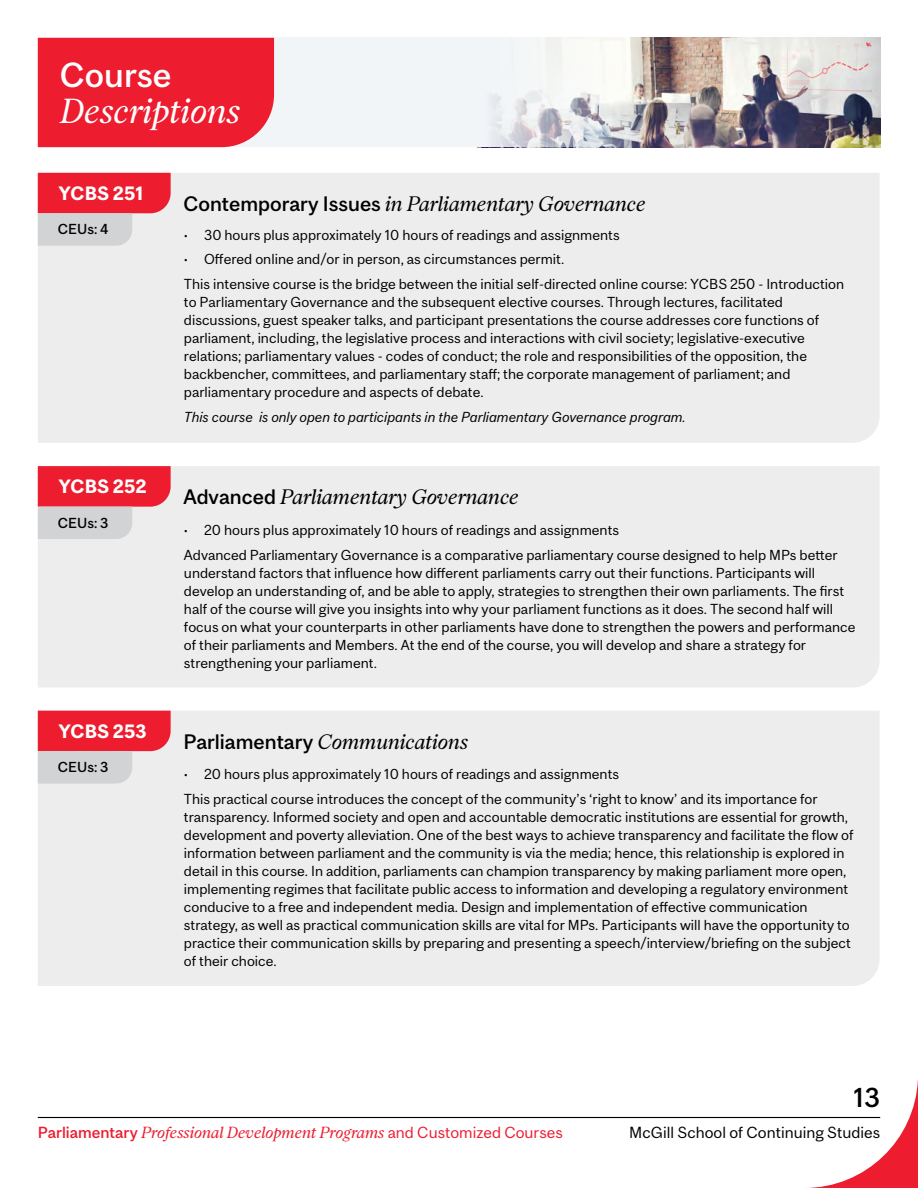
<style>
.page{position:relative;width:918px;height:1188px;background:#fff}
.page>*{position:absolute;margin:0;border:0;box-sizing:border-box;transform-origin:0 0}
.t1{font:italic 32.4px "Mc Gill Serif";color:#fff}
.t2{font:500 32.4px "Mc Gill Sans";color:#fff}
.t3{font:500 25.5px "Mc Gill Sans";color:#000}
.t4{font:italic 19.5px "Mc Gill Serif";color:#000}
.t5{font:700 18px "Mc Gill Sans";color:#fff}
.t6{font:italic 15px "Mc Gill Serif";color:#ed1c2f}
.t7{font:15px "Mc Gill Sans";color:#000}
.t8{font:13.5px/18px "Mc Gill Sans";color:#000}
.t9{font:italic 13.5px "Mc Gill Sans";color:#000}
.t10{font:500 13.5px "Mc Gill Sans";color:#000}
.s1{font-family:"Mc Gill Sans";font-weight:500;font-style:normal}
.s2{font-family:"Mc Gill Sans";font-style:normal}
</style>
<div class="page">
<hr style="left:38px;top:1117px;width:842px;height:1px;background:#000">
<svg style="left:804px;top:1079px;width:114px;height:109px"></svg>
<img style="left:634px;top:38px;width:246px;height:109px">
<div style="left:38px;top:38px;width:596px;height:109px;background:#f1f5f8"></div>
<div style="left:38px;top:711px;width:842px;height:275px;background:#ededee"></div>
<svg style="left:38px;top:711px;width:133px;height:73px;background:#e4747f"></svg>
<div style="left:38px;top:466px;width:842px;height:221px;background:#ededee"></div>
<svg style="left:38px;top:466px;width:133px;height:73px;background:#e4737e"></svg>
<div style="left:38px;top:173px;width:842px;height:270px;background:#ededee"></div>
<svg style="left:38px;top:173px;width:133px;height:73px;background:#e4747e"></svg>
<div style="left:38px;top:38px;width:236px;height:109px;background:#ed1c2f"></div>
<h1 class="t2" style="left:60px;top:56px;width:113px">Course</h1>
<h1 class="t1" style="left:60px;top:91px;width:182px">Descriptions</h1>
<h3 class="t5" style="left:59px;top:182px;width:86px">YCBS 251</h3>
<p class="t10" style="left:58px;top:221px;width:52px">CEUs: 4</p>
<h3 class="t5" style="left:59px;top:476px;width:89px">YCBS 252</h3>
<p class="t10" style="left:58px;top:514px;width:52px">CEUs: 3</p>
<h3 class="t5" style="left:59px;top:720px;width:89px">YCBS 253</h3>
<p class="t10" style="left:58px;top:759px;width:52px">CEUs: 3</p>
<h3 class="t4" style="left:183px;top:191px;width:464px"><span class="s1">Contemporary Issues</span> in Parliamentary Governance</h3>
<p class="t8" style="left:184px;top:226px;width:437px">• 30 hours plus approximately 10 hours of readings and assignments</p>
<p class="t8" style="left:184px;top:247px;width:662px;line-height:24.8px">• Offered online and/or in person, as circumstances permit.<br>This intensive course is the bridge between the initial self-directed online course: YCBS 250 - Introduction</p>
<p class="t8" style="left:184px;top:293px;width:637px">to Parliamentary Governance and the subsequent elective courses. Through lectures, facilitated discussions, guest speaker talks, and participant presentations the course addresses core functions of parliament, including, the legislative process and interactions with civil society; legislative-executive relations; parliamentary values - codes of conduct; the role and responsibilities of the opposition, the backbencher, committees, and parliamentary staff; the corporate management of parliament; and parliamentary procedure and aspects of debate.</p>
<p class="t9" style="left:184px;top:409px;width:503px">This course is only open to participants in the Parliamentary Governance program.</p>
<h3 class="t4" style="left:183px;top:485px;width:337px"><span class="s1">Advanced</span> Parliamentary Governance</h3>
<p class="t8" style="left:184px;top:518px;width:655px;line-height:24.8px">• 20 hours plus approximately 10 hours of readings and assignments<br>Advanced Parliamentary Governance is a comparative parliamentary course designed to help MPs better</p>
<p class="t8" style="left:184px;top:564px;width:673px">understand factors that influence how different parliaments carry out their functions. Participants will develop an understanding of, and be able to apply, strategies to strengthen their own parliaments. The first half of the course will give you insights into why your parliament functions as it does. The second half will focus on what your counterparts in other parliaments have done to strengthen the powers and performance of their parliaments and Members. At the end of the course, you will develop and share a strategy for strengthening your parliament.</p>
<h3 class="t4" style="left:183px;top:729px;width:286px"><span class="s1">Parliamentary</span> Communications</h3>
<p class="t8" style="left:184px;top:762px;width:635px;line-height:24.8px">• 20 hours plus approximately 10 hours of readings and assignments<br>This practical course introduces the concept of the community’s ‘right to know’ and its importance for</p>
<p class="t8" style="left:184px;top:808px;width:671px">transparency. Informed society and open and accountable democratic institutions are essential for growth, development and poverty alleviation. One of the best ways to achieve transparency and facilitate the flow of information between parliament and the community is via the media; hence, this relationship is explored in detail in this course. In addition, parliaments can champion transparency by making parliament more open, implementing regimes that facilitate public access to information and developing a regulatory environment conducive to a free and independent media. Design and implementation of effective communication strategy, as well as practical communication skills are vital for MPs. Participants will have the opportunity to practice their communication skills by preparing and presenting a speech/interview/briefing on the subject of their choice.</p>
<h2 class="t3" style="left:854px;top:1082px;width:28px">13</h2>
<p class="t6" style="left:38px;top:1123px;width:526px"><span class="s1">Parliamentary</span> Professional Development Programs <span class="s2">and Customized Courses</span></p>
<p class="t7" style="left:629px;top:1123px;width:252px">McGill School of Continuing Studies</p>
</div>
